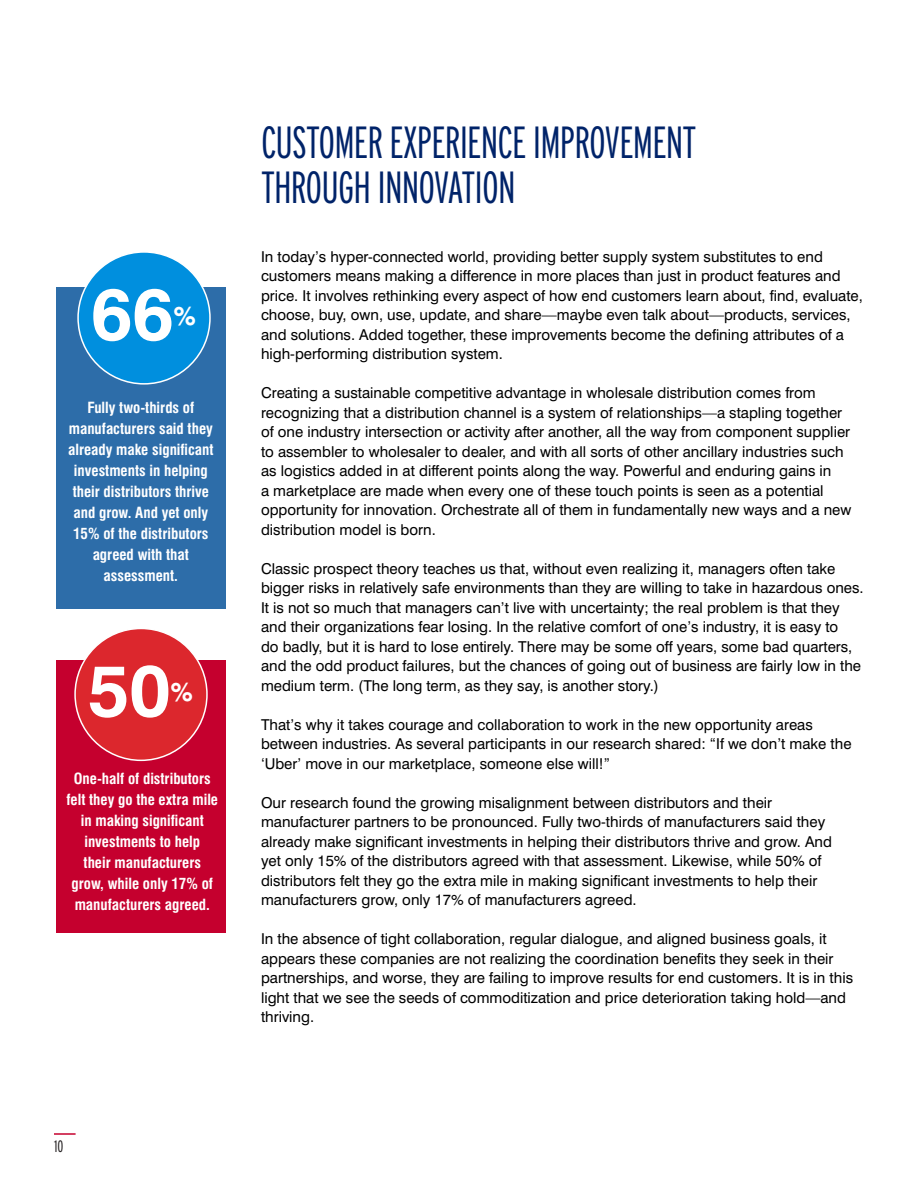
<style>
.page{position:relative;width:918px;height:1188px;background:#fff}
.page>*{position:absolute;margin:0;border:0;box-sizing:border-box;transform-origin:0 0}
.t1{font:700 72.9px "Swiss 721 BT";color:#fff}
.t2{font:300 extra-condensed 45px "Interstate";letter-spacing:-.02em;color:#002369}
.t3{font:700 26.25px "Swiss 721 BT";color:#fff}
.t4{font:300 extra-condensed 16.5px "Interstate";color:#231f20}
.t5{font:15px/19.5px "Swiss 721 BT";color:#000}
.t6{font:700 condensed 15px/21px "Swiss 721 BT";color:#fff;text-align:center}
</style>
<div class="page">
<hr style="left:54px;top:1133px;width:22px;height:2px;background:#c5002e">
<div style="left:56px;top:661px;width:170px;height:272px;background:#c5002e"></div>
<div style="left:56px;top:287px;width:170px;height:322px;background:#2d6da9"></div>
<div style="left:78px;top:252px;width:132px;height:132px;background:#008fde;border-radius:50%"></div>
<div style="left:75px;top:628px;width:132px;height:132px;background:#dc272d;border-radius:50%"></div>
<p class="t1" style="left:91px;top:269px;width:84px">66</p>
<p class="t3" style="left:174px;top:299px;width:24px">%</p>
<p class="t6" style="left:68px;top:397px;width:147px">Fully two-thirds of manufacturers said they already make significant investments in helping their distributors thrive and grow. And yet only<br>15% of the distributors agreed with that assessment.</p>
<p class="t1" style="left:88px;top:646px;width:84px">50</p>
<p class="t3" style="left:171px;top:676px;width:24px">%</p>
<p class="t6" style="left:67px;top:768px;width:153px">One-half of distributors felt they go the extra mile in making significant investments to help<br>their manufacturers grow, while only 17% of manufacturers agreed.</p>
<p class="t2" style="left:261px;top:115px;width:437px">CUSTOMER EXPERIENCE IMPROVEMENT</p>
<p class="t2" style="left:261px;top:160px;width:256px">THROUGH INNOVATION</p>
<p class="t5" style="left:261px;top:246px;width:603px">In today’s hyper-connected world, providing better supply system substitutes to end customers means making a difference in more places than just in product features and price. It involves rethinking every aspect of how end customers learn about, find, evaluate, choose, buy, own, use, update, and share—maybe even talk about—products, services, and solutions. Added together, these improvements become the defining attributes of a high-performing distribution system.</p>
<p class="t5" style="left:261px;top:383px;width:592px">Creating a sustainable competitive advantage in wholesale distribution comes from recognizing that a distribution channel is a system of relationships—a stapling together of one industry intersection or activity after another, all the way from component supplier to assembler to wholesaler to dealer, and with all sorts of other ancillary industries such as logistics added in at different points along the way. Powerful and enduring gains in<br>a marketplace are made when every one of these touch points is seen as a potential opportunity for innovation. Orchestrate all of them in fundamentally new ways and a new distribution model is born.</p>
<p class="t5" style="left:261px;top:558px;width:604px">Classic prospect theory teaches us that, without even realizing it, managers often take bigger risks in relatively safe environments than they are willing to take in hazardous ones.<br>It is not so much that managers can’t live with uncertainty; the real problem is that they and their organizations fear losing. In the relative comfort of one’s industry, it is easy to<br>do badly, but it is hard to lose entirely. There may be some off years, some bad quarters, and the odd product failures, but the chances of going out of business are fairly low in the medium term. (The long term, as they say, is another story.)</p>
<p class="t5" style="left:261px;top:714px;width:592px">That’s why it takes courage and collaboration to work in the new opportunity areas between industries. As several participants in our research shared: “If we don’t make the ‘Uber’ move in our marketplace, someone else will!”</p>
<p class="t5" style="left:261px;top:792px;width:573px">Our research found the growing misalignment between distributors and their manufacturer partners to be pronounced. Fully two-thirds of manufacturers said they already make significant investments in helping their distributors thrive and grow. And yet only 15% of the distributors agreed with that assessment. Likewise, while 50% of distributors felt they go the extra mile in making significant investments to help their manufacturers grow, only 17% of manufacturers agreed.</p>
<p class="t5" style="left:261px;top:929px;width:594px">In the absence of tight collaboration, regular dialogue, and aligned business goals, it appears these companies are not realizing the coordination benefits they seek in their partnerships, and worse, they are failing to improve results for end customers. It is in this light that we see the seeds of commoditization and price deterioration taking hold—and thriving.</p>
<p class="t4" style="left:54px;top:1136px;width:11px">10</p>
</div>
